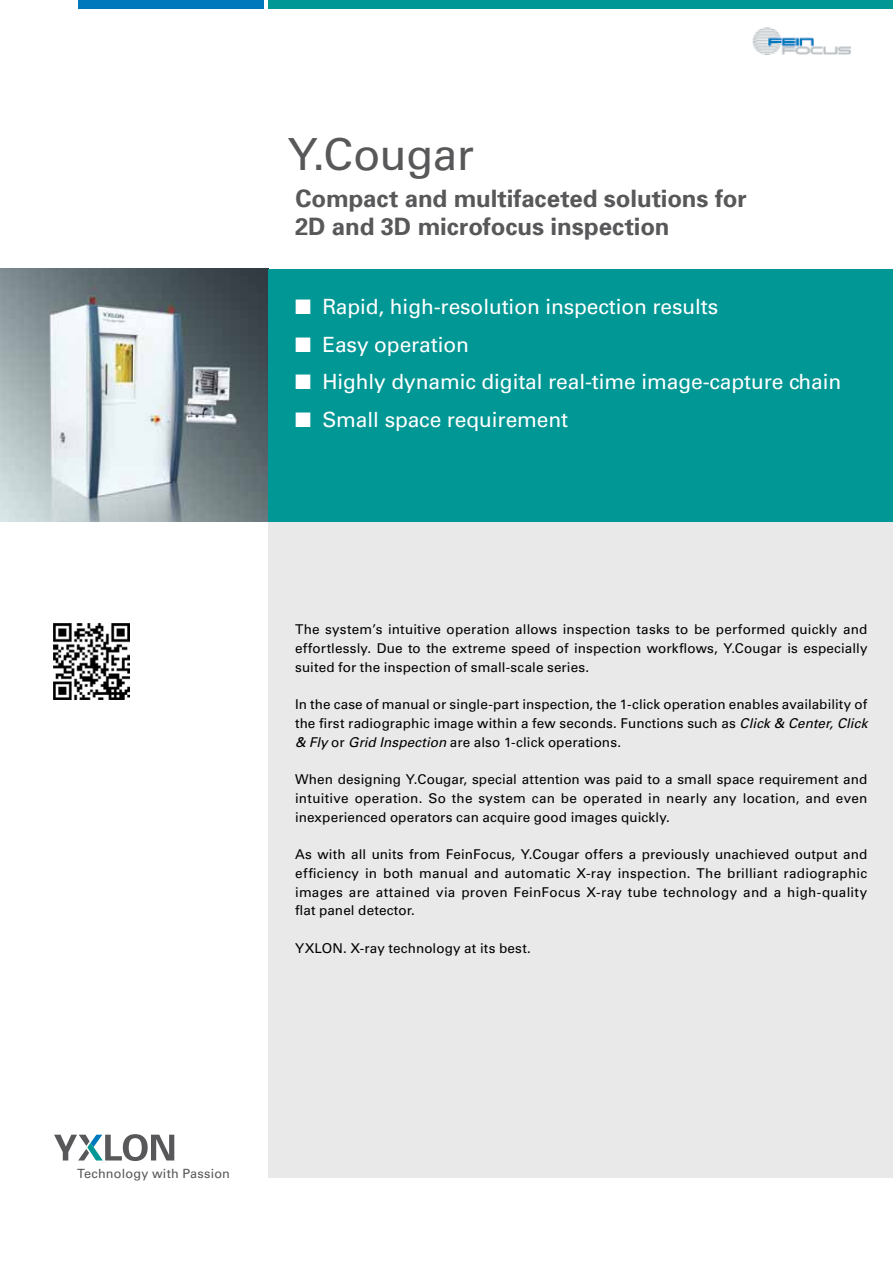
<style>
.page{position:relative;width:893px;height:1263px;background:#fff}
.page>*{position:absolute;margin:0;border:0;box-sizing:border-box;transform-origin:0 0}
.t1{font:44.25px "Univers";letter-spacing:-.015em;color:#58585a}
.t2{font:700 24px/28.2px "Univers";letter-spacing:-.005em;color:#58585a}
.t3{font:21px "Univers";letter-spacing:-.005em;color:#fff}
.t4{font:13.5px/18.8px "Univers";letter-spacing:.01em;color:#000;text-align:justify}
.t5{font:12.75px "Univers";letter-spacing:.015em;color:#58585a}
.s1{font-style:italic}
</style>
<div class="page">
<div style="left:268px;top:522px;width:625px;height:656px;background:#e9e9ea"></div>
<img style="left:0;top:269px;width:268px;height:253px">
<svg style="left:54px;top:1134px;width:120px;height:27px"></svg>
<img style="left:753px;top:27px;width:98px;height:28px">
<div style="left:79px;top:0;width:185px;height:9px;background:#0078bb"></div>
<div style="left:268px;top:0;width:625px;height:9px;background:#009795"></div>
<div style="left:268px;top:269px;width:625px;height:253px;background:#009795"></div>
<img style="left:53px;top:623px;width:77px;height:77px">
<h1 class="t1" style="left:288px;top:128px;width:188px">Y.Cougar</h1>
<h2 class="t2" style="left:295px;top:185px;width:453px">Compact and multifaceted solutions for<br>2D and 3D microfocus inspection</h2>
<h3 class="t3" style="left:295px;top:294px;width:425px">■ Rapid, high-resolution inspection results</h3>
<h3 class="t3" style="left:295px;top:332px;width:175px">■ Easy operation</h3>
<h3 class="t3" style="left:295px;top:369px;width:548px">■ Highly dynamic digital real-time image-capture chain</h3>
<h3 class="t3" style="left:295px;top:407px;width:275px">■ Small space requirement</h3>
<p class="t4" style="left:295px;top:620px;width:574px">The system’s intuitive operation allows inspection tasks to be performed quickly and effortlessly. Due to the extreme speed of inspection workflows, Y.Cougar is especially suited for the inspection of small-scale series.</p>
<p class="t4" style="left:295px;top:695px;width:574px">In the case of manual or single-part inspection, the 1-click operation enables availability of the first radiographic image within a few seconds. Functions such as <span class="s1">Click &amp; Center, Click &amp; Fly</span> or <span class="s1">Grid Inspection</span> are also 1-click operations.</p>
<p class="t4" style="left:295px;top:770px;width:574px">When designing Y.Cougar, special attention was paid to a small space requirement and intuitive operation. So the system can be operated in nearly any location, and even inexperienced operators can acquire good images quickly.</p>
<p class="t4" style="left:295px;top:845px;width:574px">As with all units from FeinFocus, Y.Cougar offers a previously unachieved output and efficiency in both manual and automatic X-ray inspection. The brilliant radiographic images are attained via proven FeinFocus X-ray tube technology and a high-quality flat panel detector.</p>
<p class="t4" style="left:295px;top:939px;width:237px">YXLON. X-ray technology at its best.</p>
<p class="t5" style="left:77px;top:1166px;width:154px">Technology with Passion</p>
</div>
